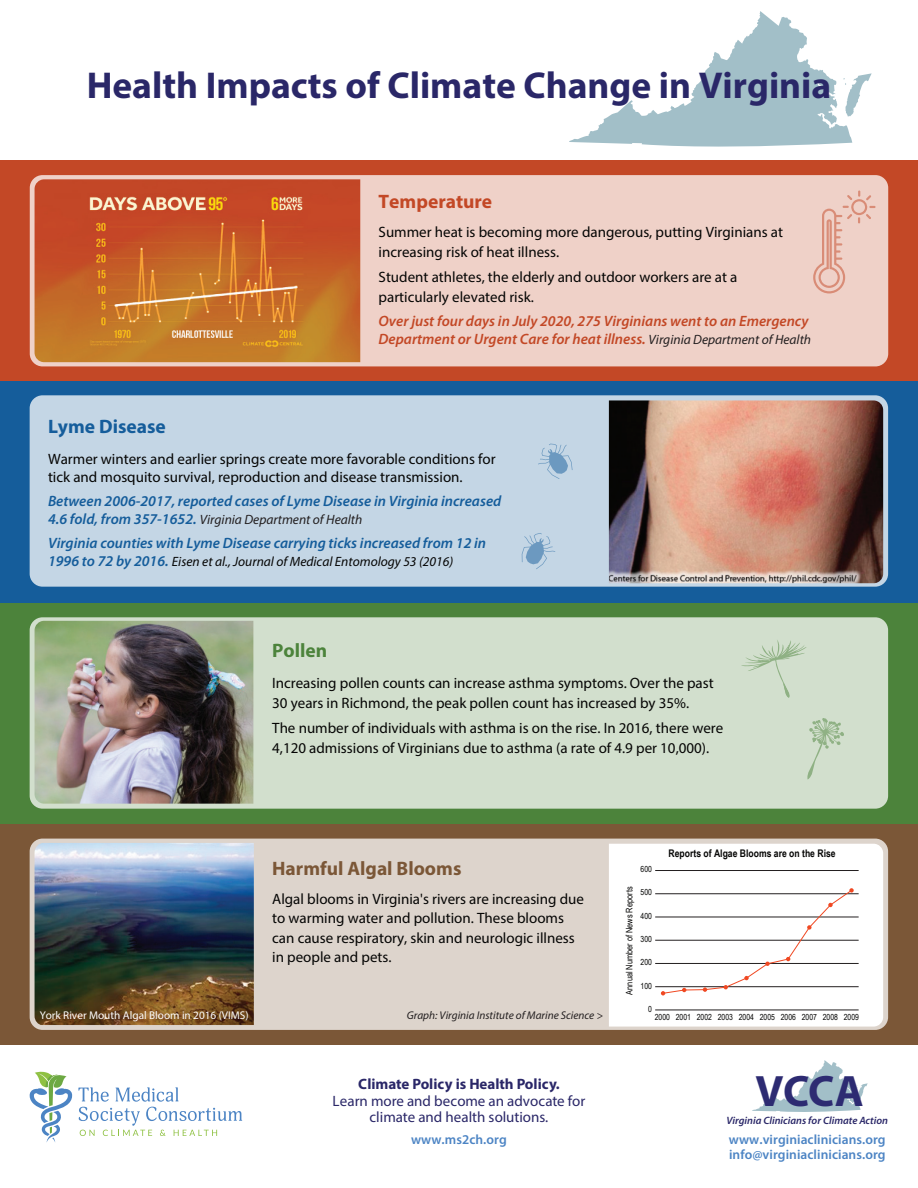
<style>
.page{position:relative;width:918px;height:1188px;background:#fff}
.page>*{position:absolute;margin:0;border:0;box-sizing:border-box;transform-origin:0 0}
.t1{font:700 44.1px "Myriad Pro";color:#2d2b72}
.t2{font:700 37.5px "Myriad Pro";color:#2a2768}
.t3{font:700 19.5px "Myriad Pro";color:#7b5737}
.t4{font:700 19.5px "Myriad Pro";color:#155d9b}
.t5{font:700 19.5px "Myriad Pro";color:#c34826}
.t6{font:700 19.5px "Myriad Pro";color:#4c833b}
.t7{font:15px/19.5px "Myriad Pro";color:#050504}
.t8{font:italic 600 15px "Myriad Pro";color:#155d9b}
.t9{font:italic 600 15px/18px "Myriad Pro";color:#c34826}
.t10{font:15px/16.5px "Myriad Pro";color:#2a2768;text-align:center}
.t11{font:700 15px "Myriad Pro";color:#2a2768}
.t12{font:600 13.5px/15px "Myriad Pro";letter-spacing:.005em;color:#4c84c4}
.t13{font:italic 13.5px "Myriad Pro";color:#050504}
.t14{font:italic 13.5px "Myriad Pro";color:#231f20}
.t15{font:italic 11.25px "Myriad Pro";color:#231f20}
.t16{font:11.25px "Myriad Pro";color:#fff}
.t17{font:italic 600 10.65px "Myriad Pro";color:#2a2768}
.t18{font:700 10.5px "Arial Narrow";color:#050504}
.t19{font:9px "Arial Narrow";color:#050504}
.t20{font:8.4px "Arial Narrow";color:#050504}
.s1{font-weight:400;font-size:13.5px;color:#231f20}
.s2{font-weight:600;font-size:15px;color:#155d9b}
</style>
<div class="page">
<div style="left:0;top:160px;width:918px;height:221px;background:#c34826"></div>
<div style="left:30px;top:175px;width:858px;height:191px;background:#efd1c8;border-radius:13px"></div>
<img style="left:35px;top:179px;width:325px;height:183px">
<div style="left:0;top:824px;width:918px;height:221px;background:#7b5737"></div>
<div style="left:30px;top:839px;width:858px;height:191px;background:#ddd4cc;border-radius:13px"></div>
<div style="left:0;top:602px;width:918px;height:222px;background:#4c833b"></div>
<div style="left:30px;top:617px;width:858px;height:192px;background:#d2dfcd;border-radius:13px"></div>
<div style="left:0;top:381px;width:918px;height:221px;background:#155d9b"></div>
<div style="left:30px;top:395px;width:858px;height:192px;background:#c4d6e5;border-radius:13px"></div>
<svg style="left:569px;top:11px;width:303px;height:136px"></svg>
<svg style="left:752px;top:1060px;width:116px;height:52px"></svg>
<svg style="left:29px;top:1071px;width:213px;height:71px"></svg>
<img style="left:609px;top:400px;width:274px;height:183px">
<img style="left:35px;top:621px;width:219px;height:183px">
<img style="left:35px;top:843px;width:219px;height:182px">
<div style="left:609px;top:844px;width:274px;height:183px;background:#fff"></div>
<svg style="left:813px;top:190px;width:63px;height:103px"></svg>
<svg style="left:538px;top:444px;width:35px;height:35px"></svg>
<svg style="left:522px;top:533px;width:33px;height:36px"></svg>
<svg style="left:807px;top:718px;width:37px;height:62px"></svg>
<svg style="left:741px;top:640px;width:66px;height:58px"></svg>
<hr style="left:655px;top:1010px;width:204px;height:1px;background:#231f20">
<hr style="left:655px;top:986px;width:204px;height:1px;background:#231f20">
<hr style="left:655px;top:963px;width:204px;height:1px;background:#231f20">
<hr style="left:655px;top:940px;width:204px;height:1px;background:#231f20">
<hr style="left:655px;top:917px;width:204px;height:1px;background:#231f20">
<hr style="left:655px;top:893px;width:204px;height:1px;background:#231f20">
<hr style="left:655px;top:870px;width:204px;height:1px;background:#231f20">
<svg style="left:661px;top:888px;width:193px;height:107px"></svg>
<h2 class="t2" style="left:87px;top:61px;width:746px">Health Impacts of Climate Change in Virginia</h2>
<h3 class="t5" style="left:379px;top:189px;width:115px">Temperature</h3>
<p class="t7" style="left:379px;top:222px;width:406px">Summer heat is becoming more dangerous, putting Virginians at increasing risk of heat illness.</p>
<p class="t7" style="left:379px;top:267px;width:360px">Student athletes, the elderly and outdoor workers are at a particularly elevated risk.</p>
<p class="t9" style="left:379px;top:312px;width:434px">Over just four days in July 2020, 275 Virginians went to an Emergency<br>Department or Urgent Care for heat illness. <span class="s1">Virginia Department of Health</span></p>
<h3 class="t4" style="left:48px;top:414px;width:119px">Lyme Disease</h3>
<p class="t7" style="left:48px;top:449px;width:449px;line-height:18px">Warmer winters and earlier springs create more favorable conditions for tick and mosquito survival, reproduction and disease transmission.</p>
<p class="t8" style="left:48px;top:491px;width:455px">Between 2006-2017, reported cases of Lyme Disease in Virginia increased</p>
<p class="t14" style="left:48px;top:511px;width:316px"><span class="s2">4.6 fold, from 357-1652.</span> Virginia Department of Health</p>
<p class="t8" style="left:48px;top:533px;width:440px">Virginia counties with Lyme Disease carrying ticks increased from 12 in</p>
<p class="t13" style="left:48px;top:553px;width:407px"><span class="s2">1996 to 72 by 2016.</span> Eisen et al., Journal of Medical Entomology 53 (2016)</p>
<h3 class="t6" style="left:272px;top:638px;width:57px">Pollen</h3>
<p class="t7" style="left:272px;top:673px;width:443px">Increasing pollen counts can increase asthma symptoms. Over the past<br>30 years in Richmond, the peak pollen count has increased by 35%.</p>
<p class="t7" style="left:272px;top:718px;width:453px">The number of individuals with asthma is on the rise. In 2016, there were<br>4,120 admissions of Virginians due to asthma (a rate of 4.9 per 10,000).</p>
<h3 class="t3" style="left:272px;top:855px;width:191px">Harmful Algal Blooms</h3>
<p class="t7" style="left:272px;top:889px;width:313px">Algal blooms in Virginia's rivers are increasing due to warming water and pollution. These blooms can cause respiratory, skin and neurologic illness in people and pets.</p>
<p class="t16" style="left:40px;top:1008px;width:211px">York River Mouth Algal Bloom in 2016 (VIMS)</p>
<p class="t15" style="left:407px;top:1008px;width:198px">Graph: Virginia Institute of Marine Science &gt;</p>
<p class="t11" style="left:358px;top:1074px;width:203px">Climate Policy is Health Policy.</p>
<p class="t10" style="left:333px;top:1092px;width:254px">Learn more and become an advocate for climate and health solutions.</p>
<p class="t12" style="left:411px;top:1132px;width:97px">www.ms2ch.org</p>
<p class="t20" style="left:641px;top:863px;width:13px">600</p>
<p class="t20" style="left:641px;top:886px;width:13px">500</p>
<p class="t20" style="left:641px;top:910px;width:13px">400</p>
<p class="t20" style="left:641px;top:933px;width:13px">300</p>
<p class="t20" style="left:641px;top:956px;width:13px">200</p>
<p class="t20" style="left:641px;top:979px;width:13px">100</p>
<p class="t20" style="left:648px;top:1003px;width:5px">0</p>
<p class="t19" style="left:623px;top:995px;width:109px;rotate:-90deg">Annual Number of News Reports</p>
<p class="t18" style="left:669px;top:845px;width:168px">Reports of Algae Blooms are on the Rise</p>
<p class="t20" style="left:655px;top:1011px;width:206px">2000 2001 2002 2003 2004 2005 2006 2007 2008 2009</p>
<h1 class="t1" style="left:755px;top:1063px;width:110px">VCCA</h1>
<p class="t17" style="left:727px;top:1114px;width:163px">Virginia Clinicians for Climate Action</p>
<p class="t12" style="left:729px;top:1132px;width:158px">www.virginiaclinicians.org info@virginiaclinicians.org</p>
</div>
